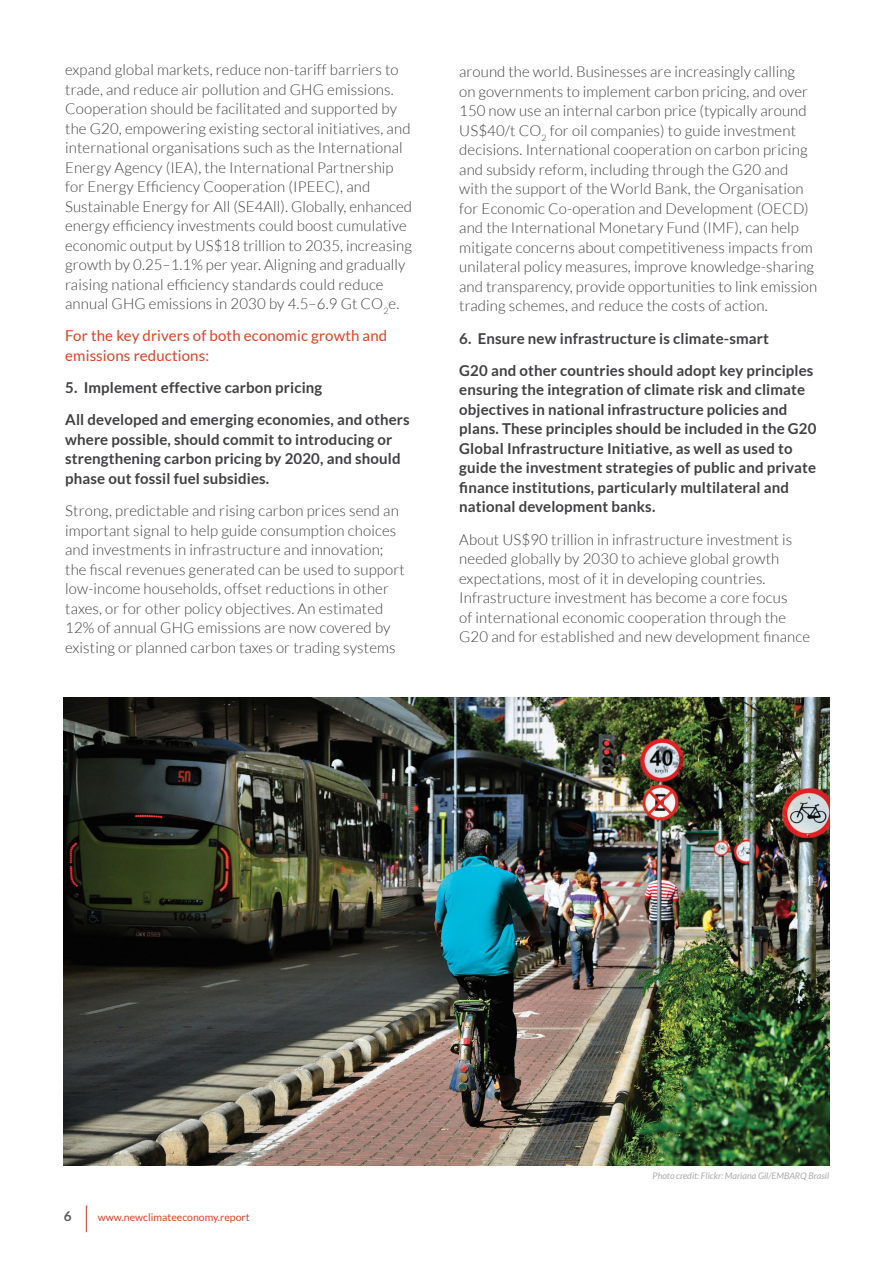
<style>
.page{position:relative;width:893px;height:1263px;background:#fff}
.page>*{position:absolute;margin:0;border:0;box-sizing:border-box;transform-origin:0 0}
.t1{font:300 15px/19.5px "Lato";letter-spacing:.01em;color:#414042}
.t2{font:700 15px/19.5px "Lato";letter-spacing:.01em;color:#414042}
.t3{font:15px/19.5px "Lato";letter-spacing:.01em;color:#d44427}
.t4{font:700 13.5px "Lato";color:#58595b}
.t5{font:10.5px "Lato";color:#d44427}
.t6{font:italic 9px "Lato";color:#a7a9ac}
</style>
<div class="page">
<svg style="left:86px;top:1205px;width:1px;height:27px"></svg>
<img style="left:64px;top:697px;width:765px;height:469px">
<p class="t1" style="left:65px;top:60px;width:348px">expand global markets, reduce non-tariff barriers to trade, and reduce air pollution and GHG emissions.<br>Cooperation should be facilitated and supported by the G20, empowering existing sectoral initiatives, and international organisations such as the International Energy Agency (IEA), the International Partnership for Energy Efficiency Cooperation (IPEEC), and Sustainable Energy for All (SE4All). Globally, enhanced energy efficiency investments could boost cumulative economic output by US$18 trillion to 2035, increasing growth by 0.25–1.1% per year. Aligning and gradually raising national efficiency standards could reduce annual GHG emissions in 2030 by 4.5–6.9 Gt CO<sub>2</sub>e.</p>
<p class="t3" style="left:65px;top:326px;width:324px">For the key drivers of both economic growth and emissions reductions:</p>
<p class="t2" style="left:65px;top:371px;width:346px;line-height:32.2px">5. Implement effective carbon pricing<br>All developed and emerging economies, and others</p>
<p class="t2" style="left:65px;top:429px;width:337px">where possible, should commit to introducing or strengthening carbon pricing by 2020, and should phase out fossil fuel subsidies.</p>
<p class="t1" style="left:65px;top:501px;width:341px">Strong, predictable and rising carbon prices send an important signal to help guide consumption choices and investments in infrastructure and innovation; the fiscal revenues generated can be used to support low-income households, offset reductions in other taxes, or for other policy objectives. An estimated 12% of annual GHG emissions are now covered by existing or planned carbon taxes or trading systems</p>
<p class="t1" style="left:459px;top:62px;width:359px">around the world. Businesses are increasingly calling<br>on governments to implement carbon pricing, and over 150 now use an internal carbon price (typically around US$40/t CO<sub>2</sub> for oil companies) to guide investment decisions. International cooperation on carbon pricing and subsidy reform, including through the G20 and with the support of the World Bank, the Organisation for Economic Co-operation and Development (OECD) and the International Monetary Fund (IMF), can help mitigate concerns about competitiveness impacts from unilateral policy measures, improve knowledge-sharing and transparency, provide opportunities to link emission trading schemes, and reduce the costs of action.</p>
<p class="t2" style="left:459px;top:322px;width:356px;line-height:32.2px">6. Ensure new infrastructure is climate-smart<br>G20 and other countries should adopt key principles</p>
<p class="t2" style="left:459px;top:380px;width:359px">ensuring the integration of climate risk and climate objectives in national infrastructure policies and plans. These principles should be included in the G20<br>Global Infrastructure Initiative, as well as used to guide the investment strategies of public and private finance institutions, particularly multilateral and national development banks.</p>
<p class="t1" style="left:459px;top:529px;width:352px">About US$90 trillion in infrastructure investment is needed globally by 2030 to achieve global growth expectations, most of it in developing countries.<br>Infrastructure investment has become a core focus<br>of international economic cooperation through the G20 and for established and new development finance</p>
<p class="t4" style="left:64px;top:1207px;width:9px">6</p>
<p class="t5" style="left:98px;top:1211px;width:153px">www.newclimateeconomy.report</p>
<p class="t6" style="left:653px;top:1170px;width:178px">Photo credit: Flickr: Mariana Gil/EMBARQ Brasil</p>
</div>
